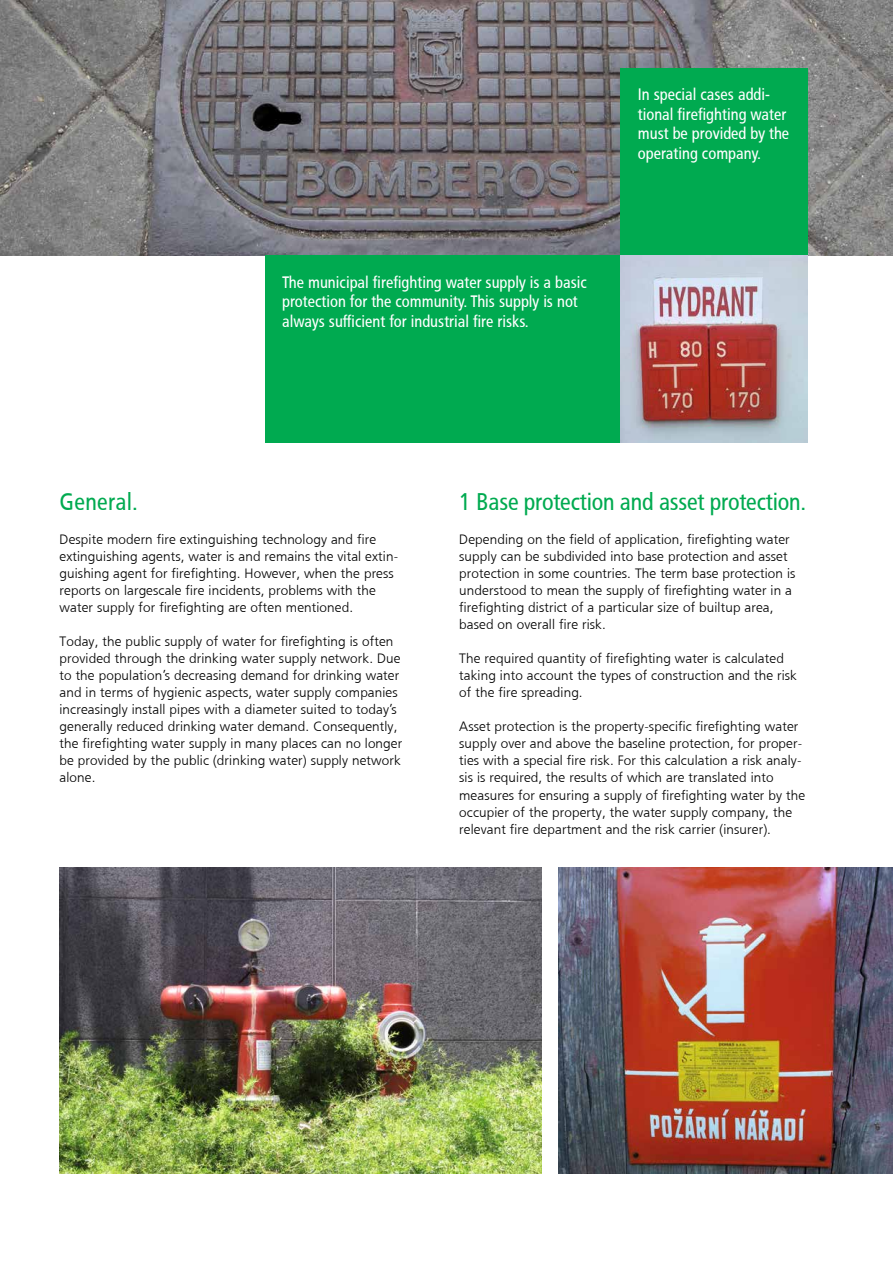
<style>
.page{position:relative;width:893px;height:1263px;background:#fff}
.page>*{position:absolute;margin:0;border:0;box-sizing:border-box;transform-origin:0 0}
.t1{font:24px "HDI Gerling Sans Cond Regular";letter-spacing:-.01em;color:#00aa50}
.t2{font:24px "HDI Gerling Sans Cond Regular";letter-spacing:.01em;color:#00aa50}
.t3{font:16.5px/19.5px "HDI Gerling Sans Cond Regular";color:#fff}
.t4{font:13.5px/17px "HDI Gerling Sans Light";letter-spacing:.01em;color:#000}
</style>
<div class="page">
<img style="left:0;top:0;width:893px;height:255px">
<div style="left:265px;top:255px;width:356px;height:187px;background:#00aa50"></div>
<div style="left:621px;top:68px;width:187px;height:187px;background:#00aa50"></div>
<img style="left:621px;top:255px;width:187px;height:187px">
<img style="left:59px;top:867px;width:482px;height:307px">
<img style="left:558px;top:867px;width:335px;height:307px">
<p class="t3" style="left:282px;top:272px;width:306px">The municipal firefighting water supply is a basic protection for the community. This supply is not always sufficient for industrial fire risks.</p>
<p class="t3" style="left:638px;top:85px;width:153px">In special cases addi&shy;tional firefighting water must be provided by the operating company.</p>
<h1 class="t2" style="left:60px;top:488px;width:80px">General.</h1>
<p class="t4" style="left:60px;top:531px;width:340px">Despite modern fire extinguishing technology and fire extinguishing agents, water is and remains the vital extin&shy;guishing agent for firefighting. However, when the press reports on largescale fire incidents, problems with the water supply for firefighting are often mentioned.</p>
<p class="t4" style="left:60px;top:633px;width:344px">Today, the public supply of water for firefighting is often provided through the drinking water supply network. Due to the population’s decreasing demand for drinking water and in terms of hygienic aspects, water supply companies increasingly install pipes with a diameter suited to today’s generally reduced drinking water demand. Consequently, the firefighting water supply in many places can no longer be provided by the public (drinking water) supply network alone.</p>
<h1 class="t1" style="left:459px;top:488px;width:348px">1 Base protection and asset protection.</h1>
<p class="t4" style="left:459px;top:531px;width:338px">Depending on the field of application, firefighting water supply can be subdivided into base protection and asset protection in some countries. The term base protection is understood to mean the supply of firefighting water in a firefighting district of a particular size of builtup area, based on overall fire risk.</p>
<p class="t4" style="left:459px;top:650px;width:339px">The required quantity of firefighting water is calculated taking into account the types of construction and the risk of the fire spreading.</p>
<p class="t4" style="left:459px;top:718px;width:347px">Asset protection is the property-specific firefighting water supply over and above the baseline protection, for proper&shy;ties with a special fire risk. For this calculation a risk analy&shy;sis is required, the results of which are translated into measures for ensuring a supply of firefighting water by the occupier of the property, the water supply company, the relevant fire department and the risk carrier (insurer).</p>
</div>
